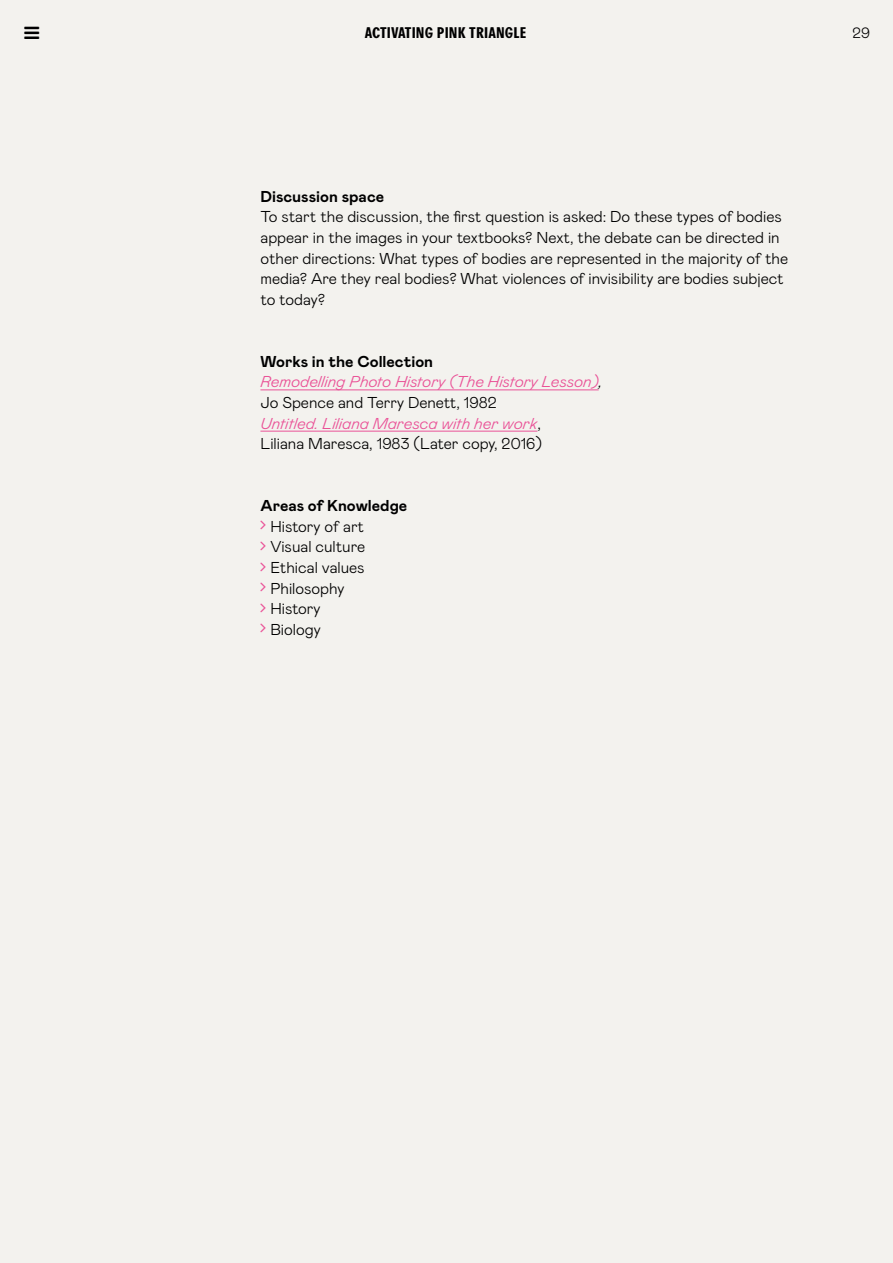
<style>
.page{position:relative;width:893px;height:1263px;background:#f3f2ee}
.page>*{position:absolute;margin:0;border:0;box-sizing:border-box;transform-origin:0 0}
.t1{font:300 15.75px/20.5px "Mabry Pro";color:#000}
.t2{font:italic 300 15.75px/20.7px "Mabry Pro";color:#ea5297}
.t3{font:700 15.75px "Mabry Pro";color:#000}
.t4{font:15px "Agipo Bold Cond";letter-spacing:.01em;color:#000}
.t5{font:300 15px "Mabry Pro";color:#000}
.s1{font-weight:700;font-style:normal;color:#000}
.s2{color:#000}
.s3{font-style:normal;color:#000}
</style>
<div class="page">
<hr style="left:260px;top:390px;width:339px;height:1px;background:#ea5297">
<hr style="left:260px;top:431px;width:277px;height:1px;background:#ea5297">
<p class="t4" style="left:365px;top:21px;width:163px">ACTIVATING PINK TRIANGLE</p>
<p class="t5" style="left:852px;top:23px;width:19px">29</p>
<p class="t3" style="left:260px;top:185px;width:125px">Discussion space</p>
<p class="t1" style="left:260px;top:206px;width:529px">To start the discussion, the first question is asked: Do these types of bodies appear in the images in your textbooks? Next, the debate can be directed in other directions: What types of bodies are represented in the majority of the media? Are they real bodies? What violences of invisibility are bodies subject to today?</p>
<p class="t2" style="left:260px;top:350px;width:343px"><span class="s1">Works in the Collection<br></span>Remodelling Photo History (The History Lesson)<span class="s2">, </span><span class="s3">Jo Spence and Terry Denett, 1982<br></span>Untitled. Liliana Maresca with her work<span class="s3">,<br>Liliana Maresca, 1983 (Later copy, 2016)</span></p>
<p class="t3" style="left:260px;top:494px;width:148px">Areas of Knowledge</p>
<p class="t1" style="left:270px;top:515px;width:96px">History of art<br>Visual culture<br>Ethical values<br>Philosophy<br>History<br>Biology</p>
</div>
